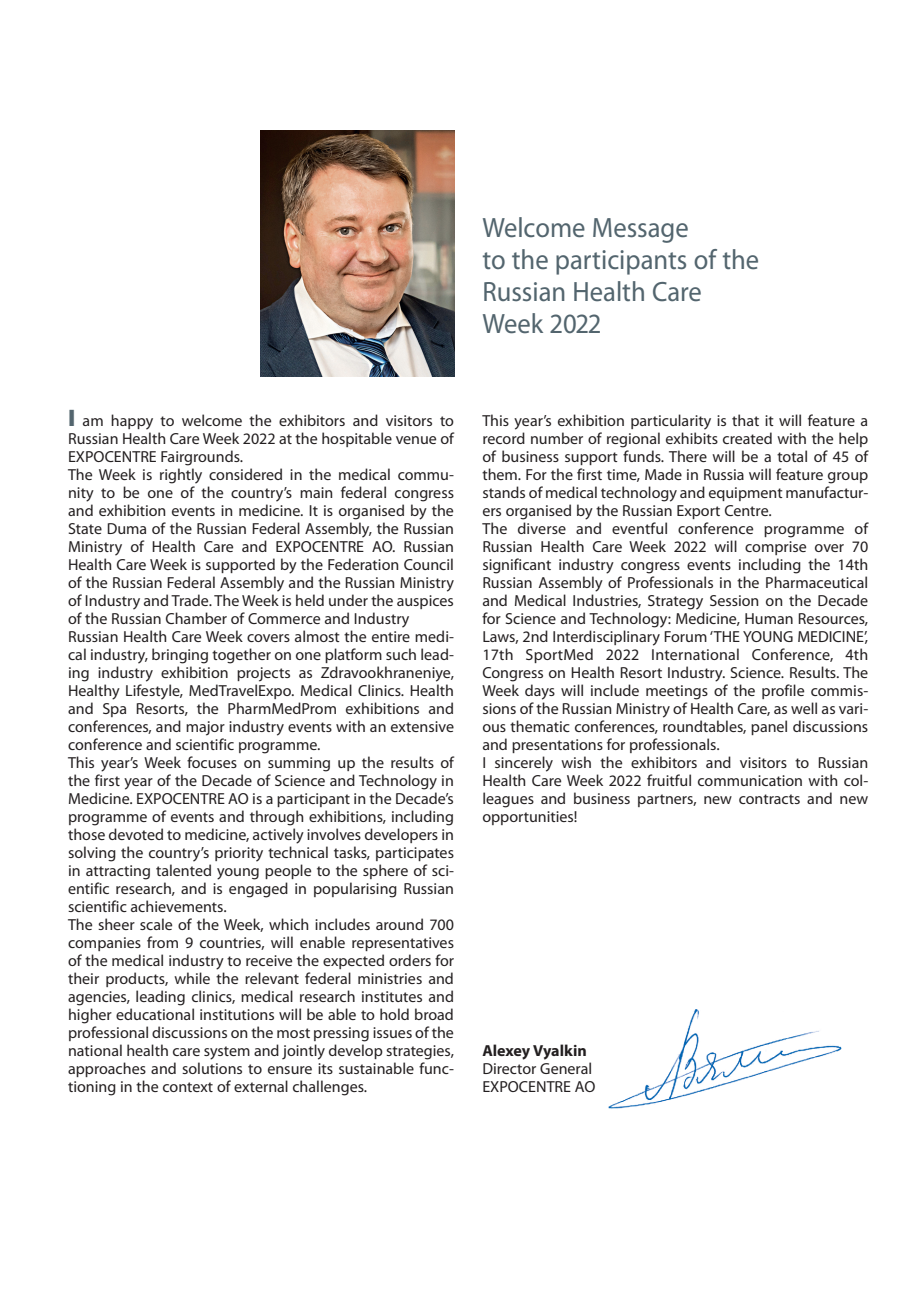
<style>
.page{position:relative;width:908px;height:1304px;background:#fff}
.page>*{position:absolute;margin:0;border:0;box-sizing:border-box;transform-origin:0 0}
.t1{font:28px/32px "Myriad Pro";color:#53656e;scale:.95 1}
.t2{font:16px/18px "Myriad Pro";color:#231f20}
.t3{font:700 16px "Myriad Pro";letter-spacing:-.005em;color:#231f20}
.s1{font-weight:900;font-size:24px;color:#53656e}
</style>
<div class="page">
<img style="left:608px;top:1009px;width:234px;height:100px">
<img style="left:260px;top:130px;width:194px;height:246px">
<h1 class="t1" style="left:482px;top:211px;width:293px">Welcome Message<br>to the participants of the<br>Russian Health Care<br>Week 2022</h1>
<p class="t2" style="left:68px;top:411px;width:387px"><span class="s1">I</span> am happy to welcome the exhibitors and visitors to Russian Health Care Week 2022 at the hospitable venue of EXPOCENTRE Fairgrounds.<br>The Week is rightly considered in the medical commu&shy;nity to be one of the country’s main federal congress and exhibition events in medicine. It is organised by the State Duma of the Russian Federal Assembly, the Russian Ministry of Health Care and EXPOCENTRE AO. Russian Health Care Week is supported by the Federation Council of the Russian Federal Assembly and the Russian Ministry of Industry and Trade. The Week is held under the auspices of the Russian Chamber of Commerce and Industry Russian Health Care Week covers almost the entire medi&shy;cal industry, bringing together on one platform such lead&shy;ing industry exhibition projects as Zdravookhraneniye, Healthy Lifestyle, MedTravelExpo. Medical Clinics. Health and Spa Resorts, the PharmMedProm exhibitions and conferences, and major industry events with an extensive conference and scientific programme.<br>This year’s Week focuses on summing up the results of the first year of the Decade of Science and Technology in Medicine. EXPOCENTRE AO is a participant in the Decade’s programme of events and through exhibitions, including those devoted to medicine, actively involves developers in solving the country’s priority technical tasks, participates in attracting talented young people to the sphere of sci&shy;entific research, and is engaged in popularising Russian scientific achievements.<br>The sheer scale of the Week, which includes around 700 companies from 9 countries, will enable representatives of the medical industry to receive the expected orders for their products, while the relevant federal ministries and agencies, leading clinics, medical research institutes and higher educational institutions will be able to hold broad professional discussions on the most pressing issues of the national health care system and jointly develop strategies, approaches and solutions to ensure its sustainable func&shy;tioning in the context of external challenges.</p>
<p class="t2" style="left:482px;top:411px;width:387px">This year’s exhibition particularity is that it will feature a record number of regional exhibits created with the help of business support funds. There will be a total of 45 of them. For the first time, Made in Russia will feature group stands of medical technology and equipment manufactur&shy;ers organised by the Russian Export Centre.<br>The diverse and eventful conference programme of Russian Health Care Week 2022 will comprise over 70 significant industry congress events including the 14th Russian Assembly of Professionals in the Pharmaceutical and Medical Industries, Strategy Session on the Decade for Science and Technology: Medicine, Human Resources, Laws, 2nd Interdisciplinary Forum ‘THE YOUNG MEDICINE’, 17th SportMed 2022 International Conference, 4th Congress on Health Resort Industry. Science. Results. The Week days will include meetings of the profile commis&shy;sions of the Russian Ministry of Health Care, as well as vari&shy;ous thematic conferences, roundtables, panel discussions and presentations for professionals.<br>I sincerely wish the exhibitors and visitors to Russian Health Care Week 2022 fruitful communication with col&shy;leagues and business partners, new contracts and new opportunities!</p>
<p class="t3" style="left:482px;top:1040px;width:106px">Alexey Vyalkin</p>
<p class="t2" style="left:482px;top:1059px;width:114px">Director General<br>EXPOCENTRE AO</p>
</div>
